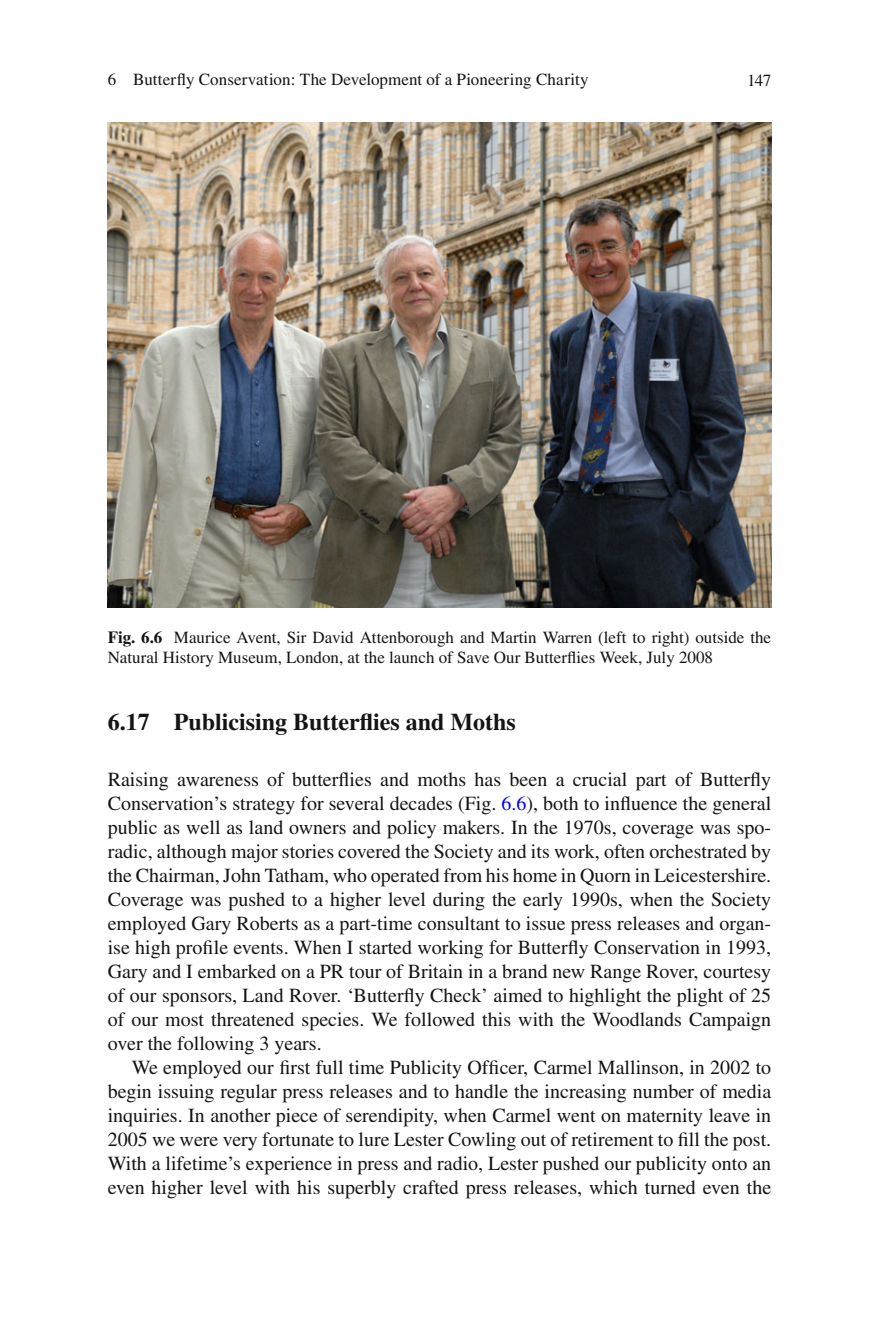
<style>
.page{position:relative;width:879px;height:1333px;background:#fff}
.page>*{position:absolute;margin:0;border:0;box-sizing:border-box;transform-origin:0 0}
.t1{font:700 24px "Times";color:#131413}
.t2{font:20px/24px "Times";color:#131413;text-align:justify}
.t3{font:17px/20px "Times";color:#131413}
.s1{font-weight:700}
.s2{color:#00f}
</style>
<div class="page">
<img style="left:108px;top:122px;width:663px;height:485px">
<p class="t3" style="left:108px;top:71px;width:482px">6 Butterfly Conservation: The Development of a Pioneering Charity</p>
<p class="t3" style="left:747px;top:72px;width:26px">147</p>
<p class="t3" style="left:108px;top:628px;width:665px"><span class="s1">Fig. 6.6</span> Maurice Avent, Sir David Attenborough and Martin Warren (left to right) outside the<br>Natural History Museum, London, at the launch of Save Our Butterflies Week, July 2008</p>
<p class="t1" style="left:108px;top:712px;width:410px">6.17 Publicising Butterflies and Moths</p>
<p class="t2" style="left:108px;top:768px;width:665px">Raising awareness of butterflies and moths has been a crucial part of Butterfly Conservation’s strategy for several decades (Fig. <span class="s2">6.6</span> ), both to influence the general public as well as land owners and policy makers. In the 1970s, coverage was spo&shy;radic, although major stories covered the Society and its work, often orchestrated by the Chairman, John Tatham, who operated from his home in Quorn in Leicestershire.<br>Coverage was pushed to a higher level during the early 1990s, when the Society employed Gary Roberts as a part-time consultant to issue press releases and organ&shy;ise high profile events. When I started working for Butterfly Conservation in 1993, Gary and I embarked on a PR tour of Britain in a brand new Range Rover, courtesy of our sponsors, Land Rover. ‘Butterfly Check’ aimed to highlight the plight of 25 of our most threatened species. We followed this with the Woodlands Campaign over the following 3 years.</p>
<p class="t2" style="left:108px;top:1056px;width:665px;text-indent:24px">We employed our first full time Publicity Officer, Carmel Mallinson, in 2002 to begin issuing regular press releases and to handle the increasing number of media inquiries. In another piece of serendipity, when Carmel went on maternity leave in 2005 we were very fortunate to lure Lester Cowling out of retirement to fill the post.<br>With a lifetime’s experience in press and radio, Lester pushed our publicity onto an even higher level with his superbly crafted press releases, which turned even the</p>
</div>
